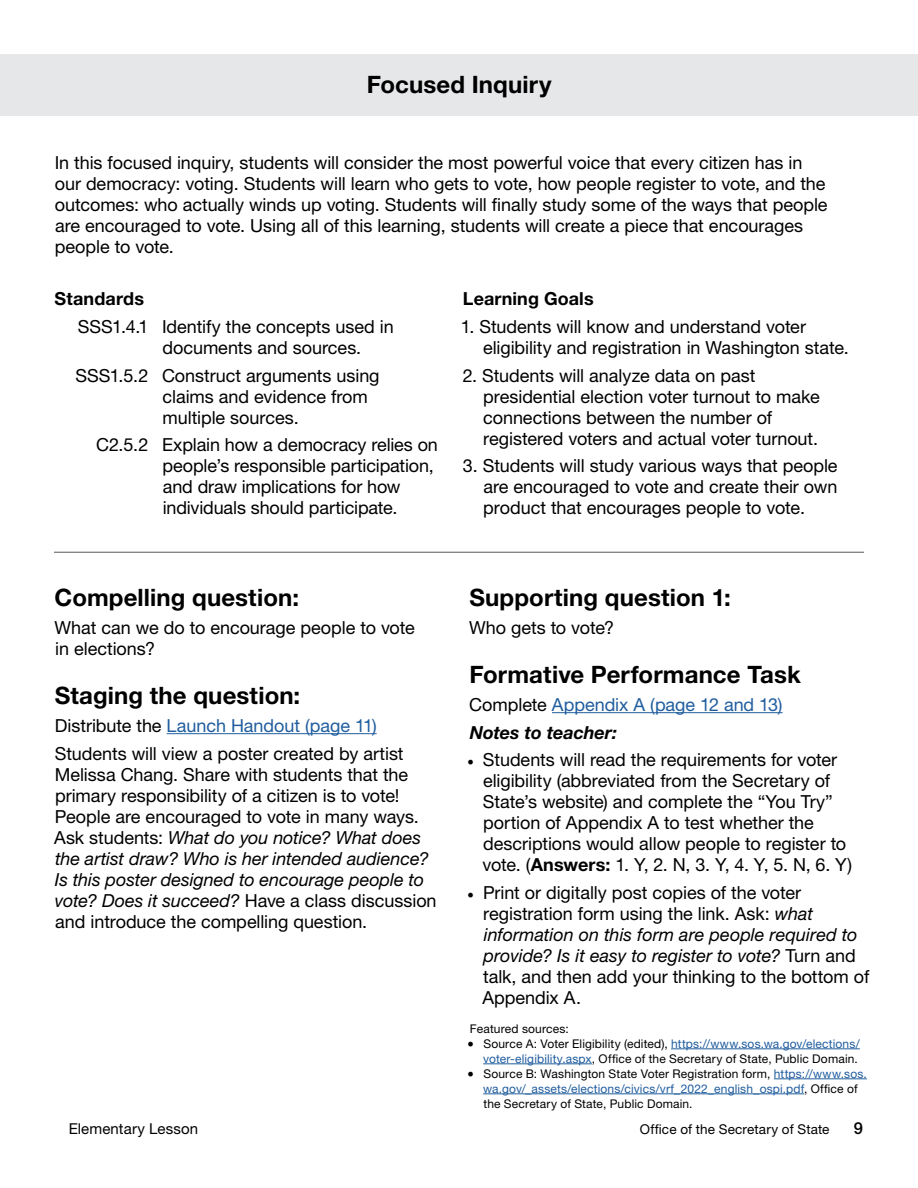
<style>
.page{position:relative;width:918px;height:1188px;background:#fff}
.page>*{position:absolute;margin:0;border:0;box-sizing:border-box;transform-origin:0 0}
.t1{font:700 24px "Helvetica Neue LT Std";letter-spacing:.005em;color:#000}
.t2{font:18px/21px "Helvetica Neue LT Std";letter-spacing:-.005em;color:#000}
.t3{font:18px/27.8px "Helvetica Neue LT Std";letter-spacing:-.005em;color:#205d9e}
.t4{font:700 18px "Helvetica Neue LT Std";letter-spacing:.01em;color:#000}
.t5{font:500 16.5px "Helvetica Neue LT Std";color:#000}
.t6{font:15px "Helvetica Neue LT Std";letter-spacing:.01em;color:#000}
.t7{font:13.5px "Helvetica Neue LT Std";letter-spacing:.01em;color:#000}
.t8{font:12px/15px "Helvetica Neue LT Std";letter-spacing:.015em;color:#000;text-align:right}
.s1{color:#205d9e}
.s2{font-style:italic}
.s3{color:#000}
.s4{font-weight:700;font-style:italic;color:#000}
.s5{font-family:"Minion Pro"}
.s6{font-weight:700}
.s7{font-family:"Minion Pro";font-size:18px}
</style>
<div class="page">
<hr style="left:167px;top:733px;width:210px;height:1px;background:#205d9e">
<hr style="left:552px;top:712px;width:231px;height:1px;background:#205d9e">
<hr style="left:671px;top:1049px;width:189px;height:1px;background:#205d9e">
<hr style="left:483px;top:1064px;width:109px;height:1px;background:#205d9e">
<hr style="left:774px;top:1079px;width:93px;height:1px;background:#205d9e">
<hr style="left:483px;top:1094px;width:321px;height:1px;background:#205d9e">
<hr style="left:54px;top:552px;width:810px;height:1px;background:#595959">
<div style="left:0;top:54px;width:918px;height:61px;background:#e6e7e8"></div>
<h1 class="t1" style="left:367px;top:70px;width:186px">Focused Inquiry</h1>
<p class="t2" style="left:55px;top:152px;width:774px">In this focused inquiry, students will consider the most powerful voice that every citizen has in our democracy: voting. Students will learn who gets to vote, how people register to vote, and the outcomes: who actually winds up voting. Students will finally study some of the ways that people are encouraged to vote. Using all of this learning, students will create a piece that encourages people to vote.</p>
<p class="t4" style="left:55px;top:288px;width:91px">Standards</p>
<p class="t2" style="left:163px;top:316px;width:233px;text-indent:-85px">SSS1.4.1 Identify the concepts used in documents and sources.</p>
<p class="t2" style="left:163px;top:365px;width:219px;text-indent:-87px">SSS1.5.2 Construct arguments using claims and evidence from multiple sources.</p>
<p class="t2" style="left:163px;top:434px;width:277px;text-indent:-66px">C2.5.2 Explain how a democracy relies on people’s responsible participation, and draw implications for how individuals should participate.</p>
<p class="t4" style="left:463px;top:288px;width:132px">Learning Goals</p>
<p class="t2" style="left:483px;top:316px;width:367px;text-indent:-22px">1. Students will know and understand voter eligibility and registration in Washington state.</p>
<p class="t2" style="left:483px;top:365px;width:338px;text-indent:-20px">2. Students will analyze data on past presidential election voter turnout to make connections between the number of registered voters and actual voter turnout.</p>
<p class="t2" style="left:483px;top:455px;width:356px;text-align:justify;text-indent:-20px">3. Students will study various ways that people are encouraged to vote and create their own product that encourages people to vote.</p>
<h1 class="t1" style="left:55px;top:582px;width:246px">Compelling question:</h1>
<p class="t2" style="left:55px;top:616px;width:362px">What can we do to encourage people to vote in elections?</p>
<h1 class="t1" style="left:55px;top:681px;width:247px">Staging the question:</h1>
<p class="t2" style="left:55px;top:711px;width:350px;line-height:27.8px">Distribute the <span class="s1">Launch Handout (page 11)<br></span>Students will view a poster created by artist</p>
<p class="t2" style="left:54px;top:763px;width:384px">Melissa Chang. Share with students that the primary responsibility of a citizen is to vote!<br>People are encouraged to vote in many ways.<br>Ask students: <span class="s2">What do you notice? What does the artist draw? Who is her intended audience?<br>Is this poster designed to encourage people to vote? Does it succeed?</span> Have a class discussion and introduce the compelling question.</p>
<h1 class="t1" style="left:469px;top:582px;width:263px">Supporting question 1:</h1>
<p class="t2" style="left:469px;top:616px;width:146px">Who gets to vote?</p>
<h1 class="t1" style="left:469px;top:660px;width:333px">Formative Performance Task</h1>
<p class="t3" style="left:469px;top:690px;width:315px"><span class="s3">Complete</span> Appendix A (page 12 and 13)<br><span class="s4">Notes to teacher:</span></p>
<p class="t2" style="left:482px;top:749px;width:371px;text-indent:-15px"><span class="s5">•</span> Students will read the requirements for voter eligibility (abbreviated from the Secretary of State’s website) and complete the “You Try” portion of Appendix A to test whether the descriptions would allow people to register to vote. (<span class="s6">Answers:</span> 1. Y, 2. N, 3. Y, 4. Y, 5. N, 6. Y)</p>
<p class="t2" style="left:482px;top:882px;width:388px;text-indent:-15px"><span class="s5">•</span> Print or digitally post copies of the voter registration form using the link. Ask: <span class="s2">what information on this form are people required to provide? Is it easy to register to vote?</span> Turn and talk, and then add your thinking to the bottom of Appendix A.</p>
<p class="t8" style="left:470px;top:1021px;width:100px">Featured sources:</p>
<p class="t8" style="left:467px;top:1036px;width:394px"><span class="s7">•</span> Source A: Voter Eligibility (edited), <span class="s1">https://www.sos.wa.gov/elections/ voter-eligibility.aspx</span>, Office of the Secretary of State, Public Domain.</p>
<p class="t8" style="left:483px;top:1066px;width:385px;text-align:left;text-indent:-16px"><span class="s7">•</span> Source B: Washington State Voter Registration form, <span class="s1">https://www.sos. wa.gov/_assets/elections/civics/vrf_2022_english_ospi.pdf</span>, Office of the Secretary of State, Public Domain.</p>
<p class="t6" style="left:69px;top:1120px;width:131px">Elementary Lesson</p>
<p class="t7" style="left:640px;top:1121px;width:191px">Office of the Secretary of State</p>
<p class="t5" style="left:854px;top:1118px;width:11px">9</p>
</div>
